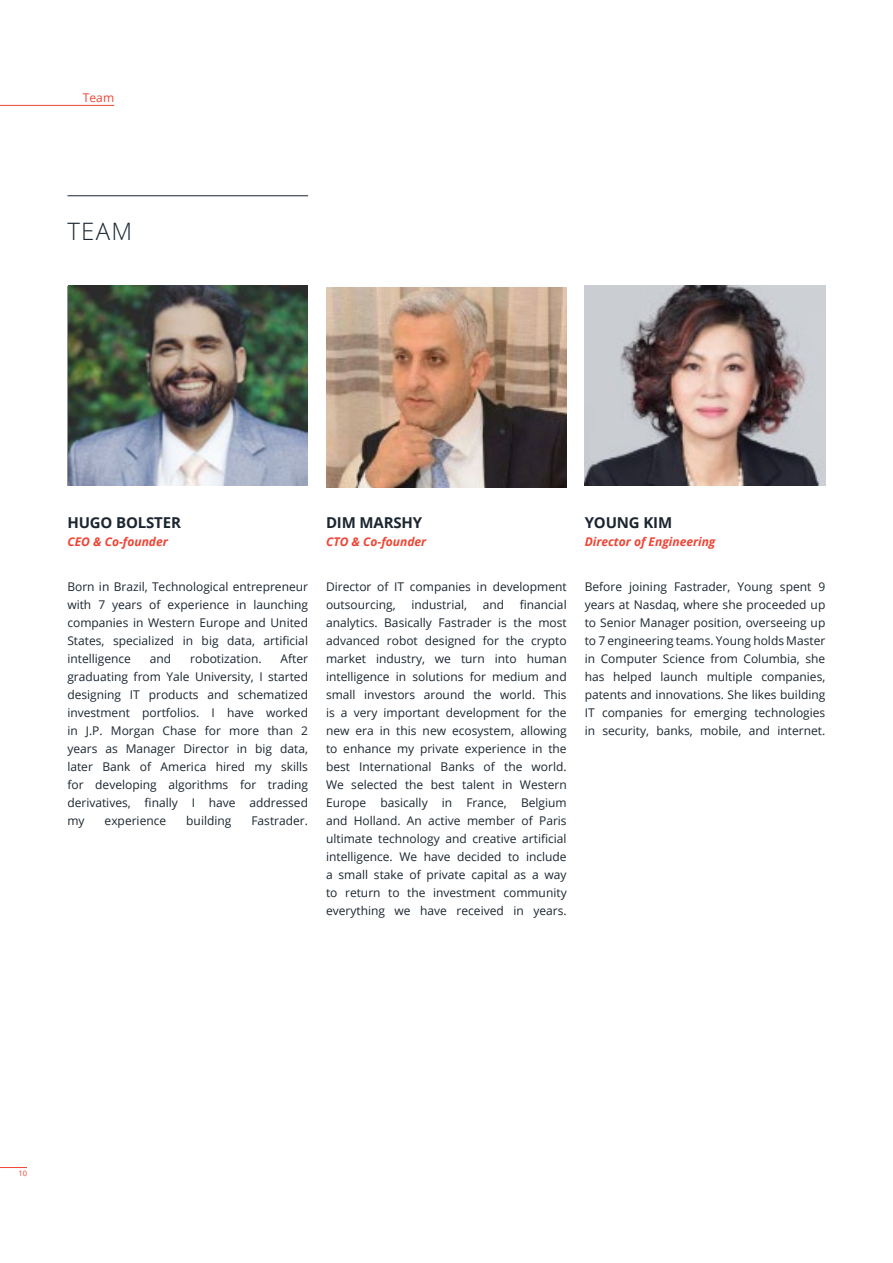
<style>
.page{position:relative;width:893px;height:1263px;background:#fff}
.page>*{position:absolute;margin:0;border:0;box-sizing:border-box;transform-origin:0 0}
.t1{font:300 24px "Open Sans";color:#1b2630}
.t2{font:700 15px "Open Sans";letter-spacing:-.01em;color:#1b2630}
.t3{font:12px/18px "Open Sans";color:#1b2630;text-align:justify}
.t4{font:italic 700 12px "Open Sans";color:#ef4434}
.t5{font:12px "Open Sans";color:#ef4434}
.t6{font:7.5px "Open Sans";color:#ef4434}
</style>
<div class="page">
<img style="left:326px;top:287px;width:241px;height:200px">
<img style="left:69px;top:286px;width:239px;height:200px">
<img style="left:585px;top:286px;width:240px;height:200px">
<svg style="left:0;top:1167px;width:27px;height:1px"></svg>
<hr style="left:0;top:105px;width:114px;height:1px;background:#ef4434">
<hr style="left:68px;top:195px;width:240px;height:1px;background:#1b2630">
<p class="t5" style="left:83px;top:89px;width:33px">Team</p>
<h1 class="t1" style="left:68px;top:215px;width:66px">TEAM</h1>
<p class="t2" style="left:67px;top:512px;width:115px">HUGO BOLSTER</p>
<p class="t4" style="left:67px;top:533px;width:102px">CEO &amp; Co-founder</p>
<p class="t3" style="left:67px;top:577px;width:242px">Born in Brazil, Technological entrepreneur with 7 years of experience in launching companies in Western Europe and United States, specialized in big data, artificial intelligence</p>
<p class="t3" style="left:67px;top:649px;width:242px;text-indent:213px">After graduating from Yale University, I started designing IT products and schematized investment portfolios. I have worked in J.P. Morgan Chase for more than 2 years as Manager Director in big data, later Bank of America hired my skills for developing algorithms for trading derivatives, finally I have addressed my</p>
<p class="t3" style="left:150px;top:649px;width:23px">and</p>
<p class="t3" style="left:190px;top:649px;width:73px">robotization.</p>
<p class="t3" style="left:105px;top:811px;width:63px">experience</p>
<p class="t3" style="left:186px;top:811px;width:47px">building</p>
<p class="t3" style="left:251px;top:811px;width:58px">Fastrader.</p>
<p class="t2" style="left:326px;top:512px;width:98px">DIM MARSHY</p>
<p class="t4" style="left:326px;top:533px;width:102px">CTO &amp; Co-founder</p>
<p class="t3" style="left:326px;top:577px;width:242px">Director of IT companies in development outsourcing,</p>
<p class="t3" style="left:326px;top:595px;width:242px;text-indent:194px">financial analytics. Basically Fastrader is the most advanced robot designed for the crypto market industry, we turn into human intelligence in solutions for medium and small investors around the world. This is a very important development for the new era in this new ecosystem, allowing to enhance my private experience in the best International Banks of the world.<br>We selected the best talent in Western Europe basically in France, Belgium and Holland. An active member of Paris ultimate technology and creative artificial intelligence. We have decided to include a small stake of private capital as a way to return to the investment community everything we have received in years.</p>
<p class="t3" style="left:411px;top:595px;width:57px">industrial,</p>
<p class="t3" style="left:483px;top:595px;width:23px">and</p>
<p class="t2" style="left:585px;top:512px;width:89px">YOUNG KIM</p>
<p class="t4" style="left:585px;top:533px;width:132px">Director of Engineering</p>
<p class="t3" style="left:585px;top:577px;width:242px">Before joining Fastrader, Young spent 9 years at Nasdaq, where she proceeded up to Senior Manager position, overseeing up to 7 engineering teams. Young holds Master in Computer Science from Columbia, she has helped launch multiple companies, patents and innovations. She likes building IT companies for emerging technologies in security, banks, mobile, and internet.</p>
<p class="t6" style="left:18px;top:1168px;width:10px">10</p>
</div>
